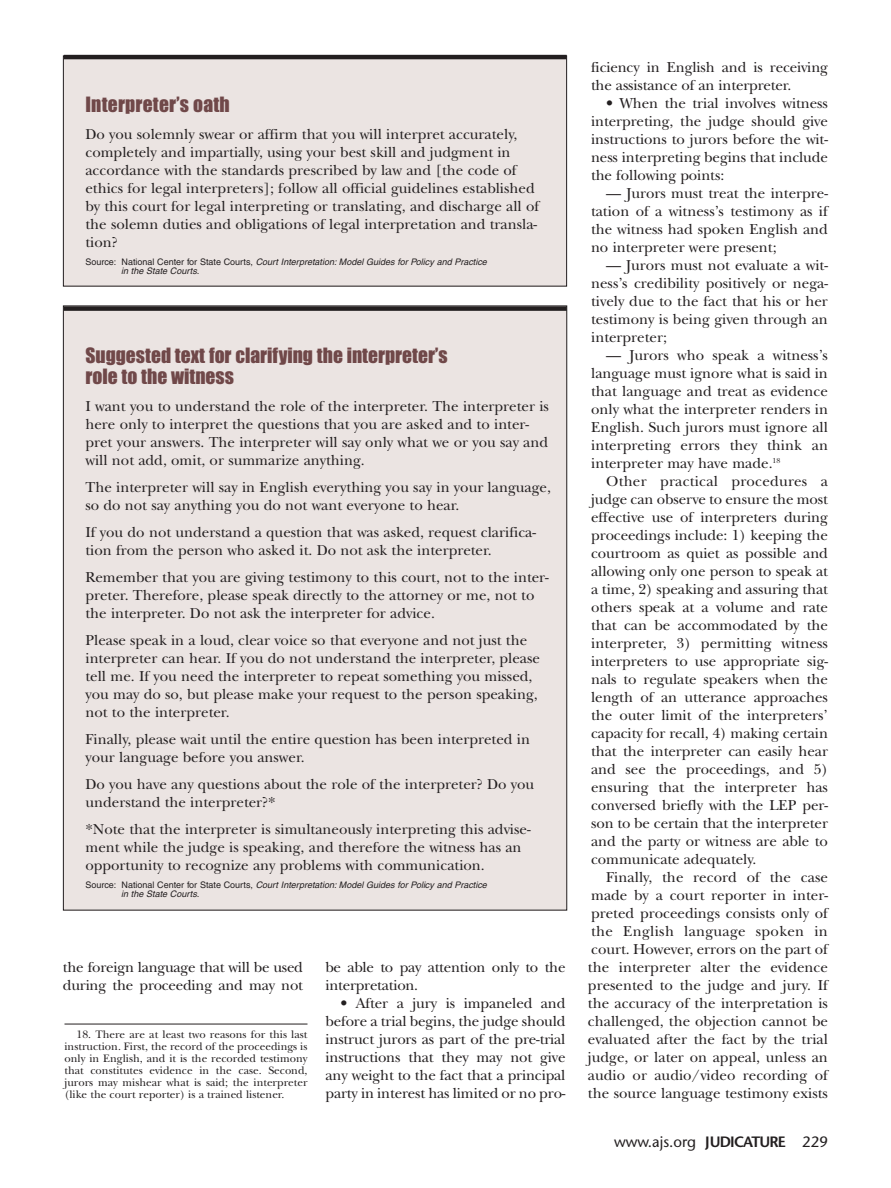
<style>
.page{position:relative;width:891px;height:1188px;background:#fff}
.page>*{position:absolute;margin:0;border:0;box-sizing:border-box;transform-origin:0 0}
.t1{font:19.5px/21px "Impact";color:#704849}
.t2{font:15px/18px "New Baskerville";color:#231f20}
.t3{font:15px "Stone Sans";color:#231f20}
.t4{font:11.25px/12px "New Baskerville";color:#231f20;text-align:justify}
.t5{font:italic 9px/9px "Helvetica";color:#231f20}
.s1{font-style:normal}
.s2{font-weight:600}
</style>
<div class="page">
<hr style="left:64px;top:1024px;width:244px;height:1px;background:#231f20">
<div style="left:63px;top:306px;width:504px;height:604px;background:#ebe4e2"></div>
<div style="left:64px;top:306px;width:503px;height:5px;background:#231f20"></div>
<div style="left:63px;top:56px;width:504px;height:230px;background:#ebe4e2"></div>
<hr style="left:64px;top:55px;width:503px;height:4px;background:#231f20">
<h1 class="t1" style="left:85px;top:95px;width:146px">Interpreter’s oath</h1>
<p class="t2" style="left:85px;top:127px;width:455px">Do you solemnly swear or affirm that you will interpret accurately, completely and impartially, using your best skill and judgment in accordance with the standards prescribed by law and [the code of ethics for legal interpreters]; follow all official guidelines established by this court for legal interpreting or translating, and discharge all of the solemn duties and obligations of legal interpretation and transla&shy;tion?</p>
<p class="t5" style="left:121px;top:258px;width:369px;text-indent:-36px"><span class="s1">S o u rc e : N a t i o n a l C e n t e r fo r S t a t e C o u r t s ,</span> Court Interpretation: Model Guides for Policy and Practice in the State Courts.</p>
<h1 class="t1" style="left:85px;top:346px;width:364px">Suggested text for clarifying the interpreter’s role to the witness</h1>
<p class="t2" style="left:85px;top:399px;width:465px">I want you to understand the role of the interpreter. The interpreter is here only to interpret the questions that you are asked and to inter&shy;pret your answers. The interpreter will say only what we or you say and will not add, omit, or summarize anything.</p>
<p class="t2" style="left:85px;top:480px;width:467px">The interpreter will say in English everything you say in your language, so do not say anything you do not want everyone to hear.</p>
<p class="t2" style="left:85px;top:525px;width:452px">If you do not understand a question that was asked, request clarifica&shy;tion from the person who asked it. Do not ask the interpreter.</p>
<p class="t2" style="left:85px;top:570px;width:465px">Remember that you are giving testimony to this court, not to the inter&shy;preter. Therefore, please speak directly to the attorney or me, not to the interpreter. Do not ask the interpreter for advice.</p>
<p class="t2" style="left:85px;top:633px;width:456px">Please speak in a loud, clear voice so that everyone and not just the interpreter can hear. If you do not understand the interpreter, please tell me. If you need the interpreter to repeat something you missed, you may do so, but please make your request to the person speaking, not to the interpreter.</p>
<p class="t2" style="left:85px;top:732px;width:446px">Finally, please wait until the entire question has been interpreted in your language before you answer.</p>
<p class="t2" style="left:85px;top:777px;width:450px">Do you have any questions about the role of the interpreter? Do you understand the interpreter?*</p>
<p class="t2" style="left:85px;top:822px;width:447px">*Note that the interpreter is simultaneously interpreting this advise&shy;ment while the judge is speaking, and therefore the witness has an opportunity to recognize any problems with communication.</p>
<p class="t5" style="left:121px;top:881px;width:369px;text-indent:-36px"><span class="s1">S o u rc e : N a t i o n a l C e n t e r fo r S t a t e C o u r t s ,</span> Court Interpretation: Model Guides for Policy and Practice in the State Courts.</p>
<p class="t2" style="left:63px;top:960px;width:242px">the foreign language that will be used during the proceeding and may not</p>
<p class="t2" style="left:325px;top:960px;width:242px">be able to pay attention only to the interpretation.</p>
<p class="t2" style="left:325px;top:996px;width:242px;text-align:justify;text-indent:15px">• After a jury is impaneled and before a trial begins, the judge should instruct jurors as part of the pre-trial instructions that they may not give any weight to the fact that a principal party in interest has limited or no pro-</p>
<p class="t4" style="left:64px;top:1030px;width:245px;text-indent:12px">18. There are at least two reasons for this last instruction. First, the record of the proceedings is only in English, and it is the recorded testimony that constitutes evidence in the case. Second, jurors may mishear what is said; the interpreter (like the court reporter) is a trained listener.</p>
<p class="t2" style="left:591px;top:60px;width:239px">ficiency in English and is receiving the assistance of an interpreter.</p>
<p class="t2" style="left:591px;top:96px;width:239px;text-align:justify;text-indent:15px">• When the trial involves witness interpreting, the judge should give instructions to jurors before the wit&shy;ness interpreting begins that include the following points:</p>
<p class="t2" style="left:591px;top:186px;width:239px;text-align:justify;text-indent:15px">— Jurors must treat the interpre&shy;tation of a witness’s testimony as if the witness had spoken English and no interpreter were present;</p>
<p class="t2" style="left:591px;top:258px;width:238px;text-align:justify;text-indent:15px">— Jurors must not evaluate a wit&shy;ness’s credibility positively or nega&shy;tively due to the fact that his or her testimony is being given through an interpreter;</p>
<p class="t2" style="left:591px;top:348px;width:238px;text-align:justify;text-indent:15px">— Jurors who speak a witness’s language must ignore what is said in that language and treat as evidence only what the interpreter renders in English. Such jurors must ignore all interpreting errors they think an interpreter may have made.<sup>18</sup></p>
<p class="t2" style="left:591px;top:474px;width:238px;text-align:justify;text-indent:15px">Other practical procedures a judge can observe to ensure the most effective use of interpreters during proceedings include: 1) keeping the courtroom as quiet as possible and allowing only one person to speak at a time, 2) speaking and assuring that others speak at a volume and rate that can be accommodated by the interpreter, 3) permitting witness interpreters to use appropriate sig&shy;nals to regulate speakers when the length of an utterance approaches the outer limit of the interpreters’ capacity for recall, 4) making certain that the interpreter can easily hear and see the proceedings, and 5) ensuring that the interpreter has conversed briefly with the LEP per&shy;son to be certain that the interpreter and the party or witness are able to communicate adequately.</p>
<p class="t2" style="left:588px;top:870px;width:242px;text-align:justify;text-indent:18px">Finally, the record of the case made by a court reporter in inter&shy;preted proceedings consists only of the English language spoken in court. However, errors on the part of the interpreter alter the evidence presented to the judge and jury. If the accuracy of the interpretation is challenged, the objection cannot be evaluated after the fact by the trial judge, or later on appeal, unless an audio or audio/video recording of the source language testimony exists</p>
<p class="t3" style="left:614px;top:1136px;width:216px">www.ajs.org <span class="s2">JUDICATURE</span> 229</p>
</div>
